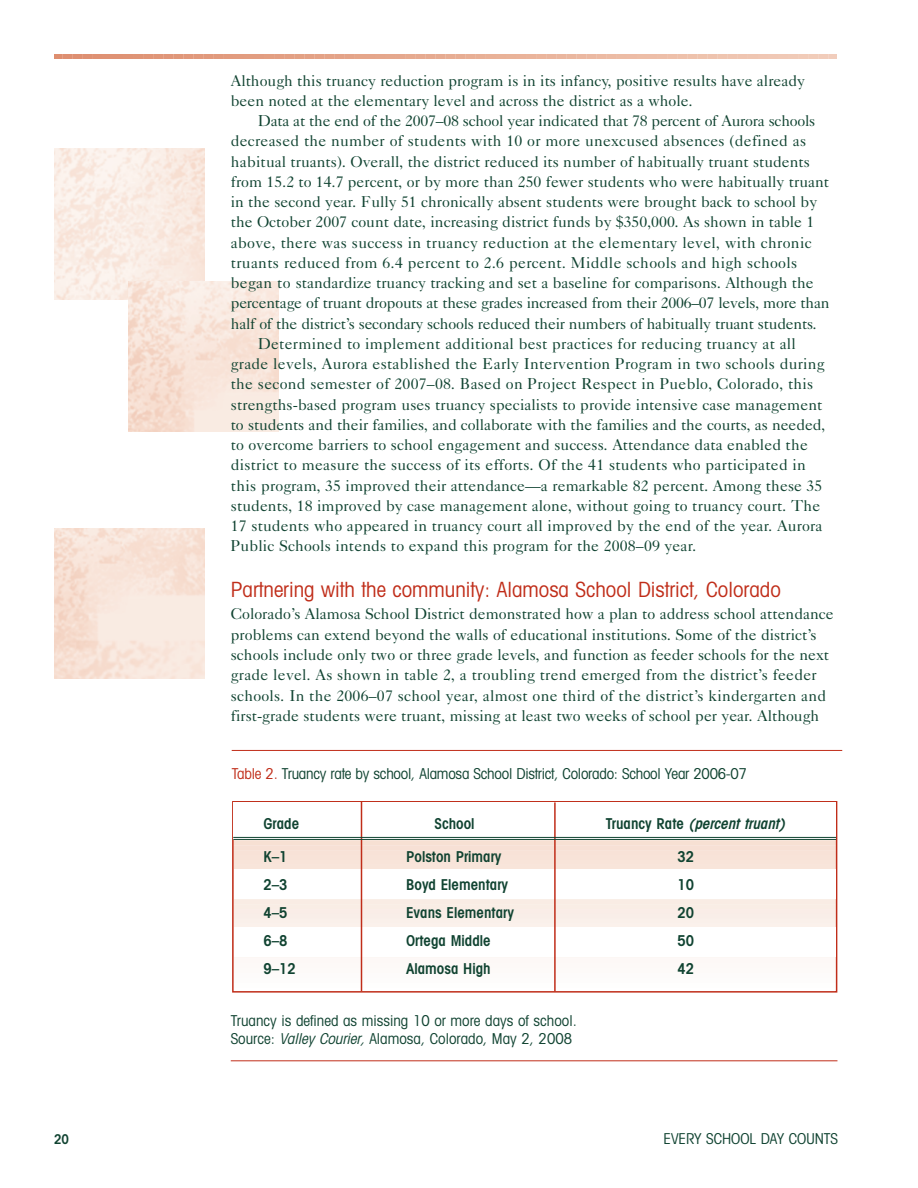
<style>
.page{position:relative;width:918px;height:1188px;background:#fff}
.page>*{position:absolute;margin:0;border:0;box-sizing:border-box;transform-origin:0 0}
.t1{font:condensed 21px "Avant Garde";color:#c02d19}
.t2{font:15.75px/20.2px "Caslon Five Forty";color:#104331}
.t3{font:condensed 15px/18px "Avant Garde";color:#104331}
.t4{font:600 condensed 15px/27.9px "Avant Garde";color:#104331}
.t5{font:italic 600 condensed 15px "Avant Garde";color:#104331}
.t6{font:600 condensed 13.5px "Avant Garde";color:#104331}
.s1{color:#c02d19}
.s2{font-style:normal}
.s3{font-style:italic}
</style>
<div class="page">
<div style="left:233px;top:838px;width:604px;height:9px;background:#f7e0d3"></div>
<div style="left:233px;top:843px;width:604px;height:9px;background:#f7e0d5"></div>
<div style="left:233px;top:848px;width:604px;height:9px;background:#f8e2d7"></div>
<div style="left:233px;top:853px;width:604px;height:9px;background:#f8e3d8"></div>
<div style="left:233px;top:858px;width:604px;height:9px;background:#f8e4d9"></div>
<div style="left:233px;top:863px;width:604px;height:9px;background:#f8e5da"></div>
<svg style="left:235px;top:898px;width:599px;height:4px;fill:#f9ece4"></svg>
<div style="left:233px;top:902px;width:604px;height:9px;background:#f9ede5"></div>
<div style="left:233px;top:907px;width:604px;height:9px;background:#faede7"></div>
<div style="left:233px;top:912px;width:604px;height:9px;background:#f9eee8"></div>
<div style="left:233px;top:917px;width:604px;height:9px;background:#faf0ea"></div>
<div style="left:233px;top:922px;width:604px;height:9px;background:#fbf1eb"></div>
<div style="left:233px;top:956px;width:604px;height:9px;background:#fdf8f6"></div>
<div style="left:233px;top:961px;width:604px;height:9px;background:#fdf9f7"></div>
<div style="left:233px;top:966px;width:604px;height:9px;background:#fdfaf8"></div>
<div style="left:233px;top:971px;width:604px;height:9px;background:#fdfbfa"></div>
<div style="left:233px;top:976px;width:604px;height:9px;background:#fdfcfb"></div>
<div style="left:232px;top:801px;width:605px;height:192px;border:2px solid #c02d19"></div>
<div style="left:234px;top:802px;width:602px;height:38px;background:#fff"></div>
<div style="left:234px;top:869px;width:602px;height:29px;background:#fff"></div>
<div style="left:234px;top:927px;width:602px;height:29px;background:#fff"></div>
<hr style="left:361px;top:802px;width:1px;height:189px;background:#c02d19">
<hr style="left:554px;top:802px;width:2px;height:189px;background:#c02d19">
<hr style="left:233px;top:837px;width:603px;height:1px;background:#104331">
<hr style="left:233px;top:839px;width:603px;height:1px;background:#104331">
<hr style="left:232px;top:750px;width:610px;height:1px;background:#c02d19">
<hr style="left:231px;top:1061px;width:606px;height:1px;background:#c02d19">
<img style="left:54px;top:148px;width:150px;height:151px">
<img style="left:128px;top:281px;width:150px;height:151px">
<img style="left:54px;top:528px;width:150px;height:151px">
<p class="t2" style="left:231px;top:72px;width:576px">Although this truancy reduction program is in its infancy, positive results have already been noted at the elementary level and across the district as a whole.</p>
<p class="t2" style="left:231px;top:112px;width:586px;text-indent:27px">Data at the end of the 2007–08 school year indicated that 78 percent of Aurora schools decreased the number of students with 10 or more unexcused absences (defined as</p>
<p class="t2" style="left:231px;top:153px;width:600px">habitual truants). Overall, the district reduced its number of habitually truant students from 15.2 to 14.7 percent, or by more than 250 fewer students who were habitually truant in the second year. Fully 51 chronically absent students were brought back to school by the October 2007 count date, increasing district funds by $350,000. As shown in table 1 above, there was success in truancy reduction at the elementary level, with chronic truants reduced from 6.4 percent to 2.6 percent. Middle schools and high schools began to standardize truancy tracking and set a baseline for comparisons. Although the percentage of truant dropouts at these grades increased from their 2006–07 levels, more than half of the district’s secondary schools reduced their numbers of habitually truant students.</p>
<p class="t2" style="left:258px;top:335px;width:540px">Determined to implement additional best practices for reducing truancy at all</p>
<p class="t2" style="left:231px;top:355px;width:595px">grade levels, Aurora established the Early Intervention Program in two schools during</p>
<p class="t2" style="left:231px;top:376px;width:584px">the second semester of 2007–08. Based on Project Respect in Pueblo, Colorado, this</p>
<p class="t2" style="left:231px;top:396px;width:593px">strengths-based program uses truancy specialists to provide intensive case management</p>
<p class="t2" style="left:231px;top:416px;width:596px">to students and their families, and collaborate with the families and the courts, as needed,</p>
<p class="t2" style="left:231px;top:436px;width:579px">to overcome barriers to school engagement and success. Attendance data enabled the</p>
<p class="t2" style="left:231px;top:457px;width:577px">district to measure the success of its efforts. Of the 41 students who participated in</p>
<p class="t2" style="left:231px;top:477px;width:593px">this program, 35 improved their attendance—a remarkable 82 percent. Among these 35</p>
<p class="t2" style="left:231px;top:497px;width:591px">students, 18 improved by case management alone, without going to truancy court. The</p>
<p class="t2" style="left:231px;top:517px;width:593px">17 students who appeared in truancy court all improved by the end of the year. Aurora</p>
<p class="t2" style="left:231px;top:538px;width:467px">Public Schools intends to expand this program for the 2008–09 year.</p>
<h3 class="t1" style="left:231px;top:581px;width:552px">Partnering with the community: Alamosa School District, Colorado</h3>
<p class="t2" style="left:231px;top:606px;width:604px">Colorado’s Alamosa School District demonstrated how a plan to address school attendance problems can extend beyond the walls of educational institutions. Some of the district’s schools include only two or three grade levels, and function as feeder schools for the next grade level. As shown in table 2, a troubling trend emerged from the district’s feeder schools. In the 2006–07 school year, almost one third of the district’s kindergarten and first-grade students were truant, missing at least two weeks of school per year. Although</p>
<p class="t3" style="left:232px;top:766px;width:517px"><span class="s1">Table 2.</span> Truancy rate by school, Alamosa School District, Colorado: School Year 2006-07</p>
<p class="t4" style="left:263px;top:811px;width:37px">Grade</p>
<p class="t4" style="left:435px;top:811px;width:41px">School</p>
<p class="t5" style="left:606px;top:818px;width:183px"><span class="s2">T r u a n c y R a t e</span> (percent truant)</p>
<p class="t4" style="left:263px;top:844px;width:34px">K–1<br>2–3<br>4–5<br>6–8<br>9–12</p>
<p class="t4" style="left:406px;top:844px;width:109px">Polston Primary<br>Boyd Elementary<br>Evans Elementary<br>Ortega Middle<br>Alamosa High</p>
<p class="t4" style="left:678px;top:844px;width:18px;text-align:justify">32<br>10<br>20<br>50<br>42</p>
<p class="t3" style="left:231px;top:1013px;width:348px">Truancy is defined as missing 10 or more days of school.<br>Source: <span class="s3">Valley Courier,</span> Alamosa, Colorado, May 2, 2008</p>
<p class="t6" style="left:54px;top:1134px;width:17px">20</p>
<p class="t3" style="left:664px;top:1131px;width:176px">EVERY SCHOOL DAY COUNTS</p>
</div>
